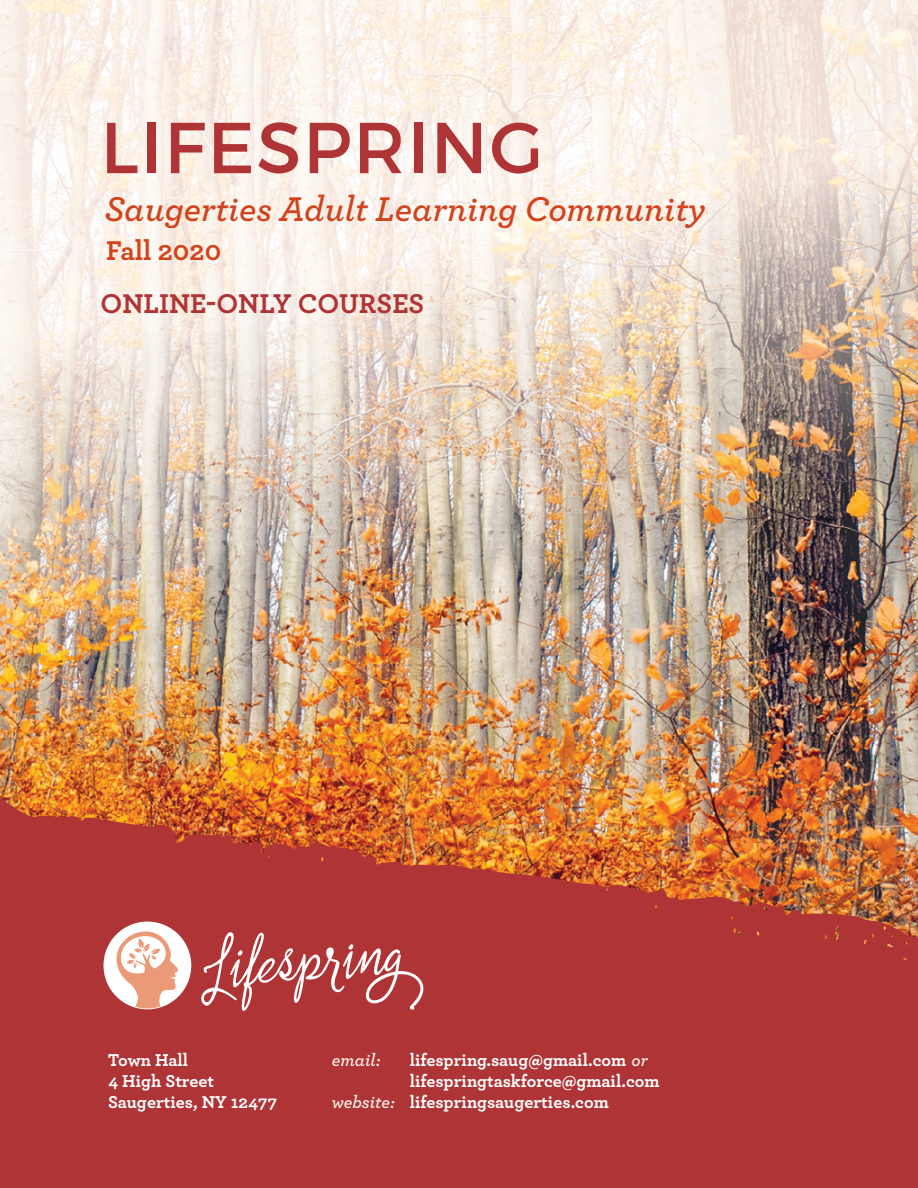
<style>
.page{position:relative;width:918px;height:1188px;background:#fff}
.page>*{position:absolute;margin:0;border:0;box-sizing:border-box;transform-origin:0 0}
.t1{font:72px "Montserrat";letter-spacing:.025em;color:#af3436}
.t2{font:36px "Archer Semibold LF Italic";color:#d1431c}
.t3{font:700 28.5px "Archer";color:#af3436}
.t4{font:700 28.5px "Archer";color:#d1431c}
.t5{font:700 18px/21px "Archer";color:#fff}
.t6{font:18px "Archer Semibold LF Italic";color:#fcf3ea}
.s1{font-family:"Archer Semibold LF Italic";font-weight:400;color:#fcf3ea}
</style>
<div class="page">
<img style="left:0;top:0;width:918px;height:788px">
<div style="left:0;top:1100px;width:918px;height:88px;background:#af3436"></div>
<img style="left:0;top:788px;width:918px;height:312px">
<svg style="left:197px;top:928px;width:235px;height:86px;background:#bb5355"></svg>
<div style="left:104px;top:922px;width:86px;height:86px;background:#fff;border-radius:50%"></div>
<div style="left:104px;top:922px;width:87px;height:87px;border:2px solid #fff;border-radius:50%"></div>
<svg style="left:110px;top:925px;width:69px;height:83px"></svg>
<h1 class="t1" style="left:100px;top:90px;width:445px">LIFESPRING</h1>
<h2 class="t2" style="left:104px;top:187px;width:603px">Saugerties Adult Learning Community</h2>
<h3 class="t4" style="left:106px;top:228px;width:117px">Fall 2020</h3>
<h3 class="t3" style="left:100px;top:281px;width:325px">ONLINE-ONLY COURSES</h3>
<p class="t5" style="left:108px;top:1048px;width:171px">Town Hall<br>4 High Street<br>Saugerties, NY 12477</p>
<p class="t6" style="left:332px;top:1049px;width:50px">email:</p>
<p class="t5" style="left:410px;top:1048px;width:240px">lifespring.saug@gmail.com <span class="s1">or</span></p>
<p class="t5" style="left:410px;top:1069px;width:251px">lifespringtaskforce@gmail.com</p>
<p class="t5" style="left:332px;top:1090px;width:279px"><span class="s1">website:</span> lifespringsaugerties.com</p>
</div>
